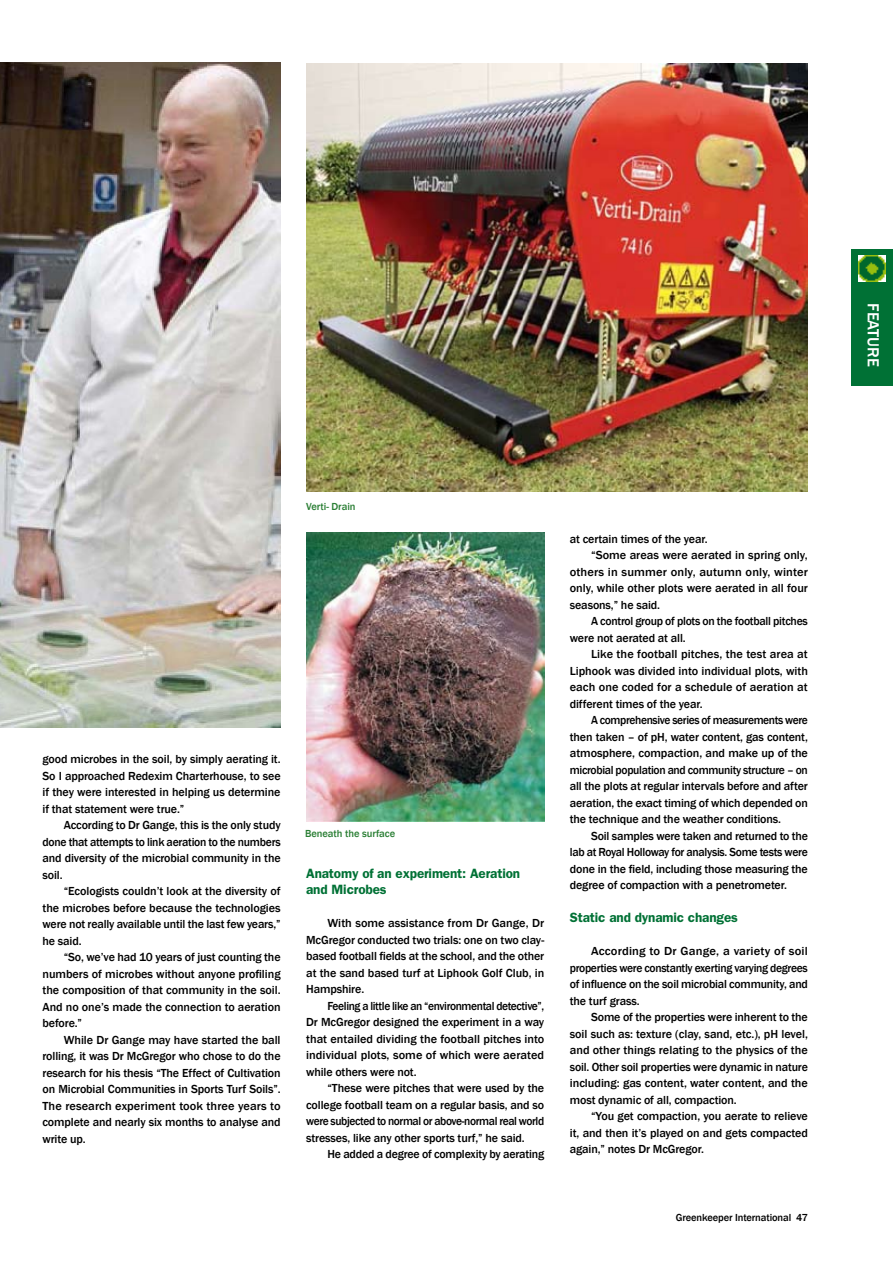
<style>
.page{position:relative;width:893px;height:1263px;background:#fff}
.page>*{position:absolute;margin:0;border:0;box-sizing:border-box;transform-origin:0 0}
.t1{font:500 16.5px "Franklin Gothic";letter-spacing:-.005em;color:#fff}
.t2{font:600 13.5px/16.5px "Franklin Gothic";letter-spacing:-.01em;color:#007135}
.t3{font:500 12px/16.5px "Franklin Gothic";letter-spacing:-.01em;color:#000;text-align:justify}
.t4{font:500 12px/16.5px "Franklin Gothic";letter-spacing:-.01em;color:#000;text-align:justify;scale:.96 1}
.t5{font:500 12px/16.5px "Franklin Gothic";letter-spacing:-.01em;color:#000;text-align:justify;scale:1.05 1}
.t6{font:500 12px "Franklin Gothic";letter-spacing:-.03em;color:#000}
.t7{font:500 12px "Franklin Gothic";letter-spacing:-.03em;color:#000;scale:.96 1}
.t8{font:500 12px "Franklin Gothic";letter-spacing:.01em;color:#000;scale:1.04 1}
.t9{font:500 10.5px "Franklin Gothic";letter-spacing:-.005em;color:#297e33}
.t10{font:500 10.5px "Franklin Gothic";letter-spacing:-.01em;color:#000}
</style>
<div class="page">
<img style="left:306px;top:64px;width:502px;height:427px">
<img style="left:306px;top:533px;width:238px;height:288px">
<img style="left:0;top:63px;width:281px;height:665px">
<div style="left:852px;top:249px;width:41px;height:137px;background:#007135"></div>
<img style="left:859px;top:255px;width:26px;height:27px">
<p class="t9" style="left:306px;top:500px;width:51px">Verti- Drain</p>
<p class="t3" style="left:43px;top:751px;width:240px">good microbes in the soil, by simply aerating it.<br>So I approached Redexim Charterhouse, to see if they were interested in helping us determine if that statement were true.”</p>
<p class="t3" style="left:43px;top:817px;width:240px;text-indent:21px">According to Dr Gange, this is the only study done that attempts to link aeration to the numbers and diversity of the microbial community in the soil.</p>
<p class="t3" style="left:43px;top:883px;width:240px;text-indent:21px">“Ecologists couldn’t look at the diversity of the microbes before because the technologies were not really available until the last few years,” he said.</p>
<p class="t3" style="left:43px;top:949px;width:240px;text-indent:21px">“So, we’ve had 10 years of just counting the numbers of microbes without anyone profiling the composition of that community in the soil.<br>And no one’s made the connection to aeration before.”</p>
<p class="t3" style="left:42px;top:1032px;width:240px;text-indent:21px">While Dr Gange may have started the ball rolling, it was Dr McGregor who chose to do the research for his thesis “The Effect of Cultivation on Microbial Communities in Sports Turf Soils”.<br>The research experiment took three years to complete and nearly six months to analyse and write up.</p>
<p class="t9" style="left:305px;top:827px;width:92px">Beneath the surface</p>
<p class="t2" style="left:306px;top:865px;width:215px">Anatomy of an experiment: Aeration and Microbes</p>
<p class="t3" style="left:306px;top:915px;width:240px;text-indent:21px">With some assistance from Dr Gange, Dr McGregor conducted two trials: one on two clay&shy;based football fields at the school, and the other at the sand based turf at Liphook Golf Club, in Hampshire.</p>
<p class="t4" style="left:306px;top:998px;width:250px;text-indent:21px">Feeling a little like an “environmental detective”, Dr McGregor designed the experiment in a way that entailed dividing the football pitches into individual plots, some of which were aerated while others were not.</p>
<p class="t3" style="left:306px;top:1080px;width:240px;text-indent:21px">“These were pitches that were used by the college football team on a regular basis, and so were subjected to normal or above-normal real world stresses, like any other sports turf,” he said.</p>
<p class="t3" style="left:327px;top:1146px;width:218px">He added a degree of complexity by aerating</p>
<p class="t3" style="left:570px;top:531px;width:139px">at certain times of the year.</p>
<p class="t3" style="left:591px;top:547px;width:218px">“Some areas were aerated in spring only,</p>
<p class="t8" style="left:570px;top:564px;width:230px">others in summer only, autumn only, winter</p>
<p class="t3" style="left:570px;top:580px;width:240px">only, while other plots were aerated in all four</p>
<p class="t3" style="left:570px;top:597px;width:92px">seasons,” he said.</p>
<p class="t3" style="left:591px;top:613px;width:218px">A control group of plots on the football pitches</p>
<p class="t3" style="left:570px;top:630px;width:118px">were not aerated at all.</p>
<p class="t3" style="left:591px;top:646px;width:218px">Like the football pitches, the test area at</p>
<p class="t3" style="left:570px;top:663px;width:240px">Liphook was divided into individual plots, with</p>
<p class="t3" style="left:570px;top:679px;width:240px">each one coded for a schedule of aeration at</p>
<p class="t3" style="left:570px;top:696px;width:134px">different times of the year.</p>
<p class="t7" style="left:591px;top:713px;width:227px">A comprehensive series of measurements were</p>
<p class="t3" style="left:570px;top:729px;width:240px">then taken – of pH, water content, gas content,</p>
<p class="t3" style="left:570px;top:745px;width:240px">atmosphere, compaction, and make up of the</p>
<p class="t6" style="left:570px;top:762px;width:240px">microbial population and community structure – on</p>
<p class="t3" style="left:570px;top:778px;width:240px">all the plots at regular intervals before and after</p>
<p class="t3" style="left:570px;top:795px;width:240px">aeration, the exact timing of which depended on</p>
<p class="t3" style="left:570px;top:811px;width:213px">the technique and the weather conditions.</p>
<p class="t3" style="left:591px;top:828px;width:218px">Soil samples were taken and returned to the</p>
<p class="t3" style="left:570px;top:844px;width:240px">lab at Royal Holloway for analysis. Some tests were</p>
<p class="t3" style="left:570px;top:861px;width:240px">done in the field, including those measuring the</p>
<p class="t3" style="left:570px;top:877px;width:219px">degree of compaction with a penetrometer.</p>
<p class="t2" style="left:570px;top:909px;width:170px">Static and dynamic changes</p>
<p class="t5" style="left:570px;top:943px;width:228px;text-indent:21px">According to Dr Gange, a variety of soil properties were constantly exerting varying degrees of influence on the soil microbial community, and the turf grass.</p>
<p class="t3" style="left:570px;top:1009px;width:240px;text-indent:21px">Some of the properties were inherent to the soil such as: texture (clay, sand, etc.), pH level, and other things relating to the physics of the soil. Other soil properties were dynamic in nature including: gas content, water content, and the most dynamic of all, compaction.</p>
<p class="t3" style="left:570px;top:1108px;width:240px;text-indent:21px">“You get compaction, you aerate to relieve it, and then it’s played on and gets compacted again,” notes Dr McGregor.</p>
<p class="t10" style="left:676px;top:1211px;width:134px">Greenkeeper International 47</p>
<h1 class="t1" style="left:883px;top:303px;width:65px;rotate:90deg">FEATURE</h1>
</div>
